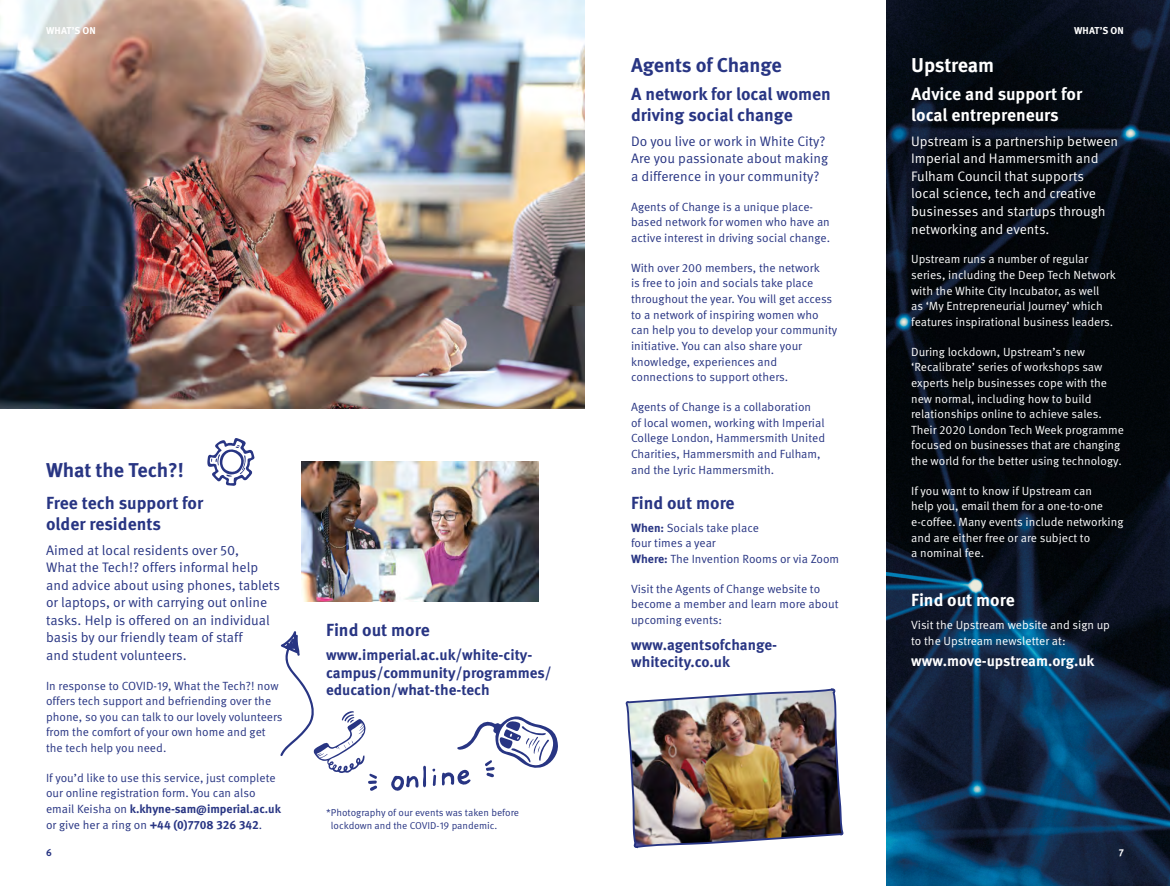
<style>
.page{position:relative;width:1170px;height:886px;background:#fff}
.page>*{position:absolute;margin:0;border:0;box-sizing:border-box;transform-origin:0 0}
.t1{font:700 20px "Meta OT";letter-spacing:-.005em;color:#283583}
.t2{font:700 20px "Meta OT";letter-spacing:-.015em;color:#fff}
.t3{font:700 17.5px/21.2px "Meta OT";color:#283583}
.t4{font:700 17.5px/21.2px "Meta OT";color:#fff}
.t5{font:700 15px/17.5px "Meta OT";color:#283583}
.t6{font:700 15px "Meta OT";letter-spacing:-.005em;color:#fff}
.t7{font:13.75px/17.5px "Meta OT Norm";color:#283583}
.t8{font:13.75px/17.5px "Meta OT Norm";color:#fff}
.t9{font:11.88px/15.6px "Meta OT Norm";color:#283583}
.t10{font:11.88px/15.6px "Meta OT Norm";color:#fff}
.t11{font:700 11.88px "Meta OT";letter-spacing:-.005em;color:#283583}
.t12{font:10px/12.5px "Meta OT Norm";color:#283583}
.t13{font:700 10px "Meta OT";letter-spacing:.01em;color:#fff}
.t14{font:700 10px "Meta OT";color:#283583}
.s1{font-family:"Meta OT Norm";font-weight:400}
.s2{font-family:"Meta OT";font-weight:700}
</style>
<div class="page">
<img style="left:886px;top:0;width:283px;height:886px">
<img style="left:0;top:0;width:585px;height:408px">
<img style="left:301px;top:462px;width:238px;height:139px">
<img style="left:626px;top:688px;width:216px;height:159px">
<svg style="left:207px;top:438px;width:47px;height:48px"></svg>
<svg style="left:391px;top:766px;width:35px;height:25px"></svg>
<svg style="left:432px;top:716px;width:126px;height:70px"></svg>
<svg style="left:280px;top:631px;width:97px;height:160px"></svg>
<p class="t13" style="left:46px;top:24px;width:51px">WHAT’S ON</p>
<h1 class="t1" style="left:46px;top:457px;width:139px">What the Tech?!</h1>
<h2 class="t3" style="left:46px;top:492px;width:159px">Free tech support for older residents</h2>
<p class="t7" style="left:46px;top:541px;width:235px">Aimed at local residents over 50,<br>What the Tech!? offers informal help and advice about using phones, tablets or laptops, or with carrying out online tasks. Help is offered on an individual basis by our friendly team of staff<br>and student volunteers.</p>
<p class="t9" style="left:46px;top:678px;width:238px">In response to COVID-19, What the Tech?! now offers tech support and befriending over the phone, so you can talk to our lovely volunteers from the comfort of your own home and get the tech help you need.</p>
<p class="t9" style="left:46px;top:770px;width:231px">If you’d like to use this service, just complete our online registration form. You can also</p>
<p class="t11" style="left:46px;top:801px;width:236px"><span class="s1">email Keisha on</span> k.khyne-sam@imperial.ac.uk</p>
<p class="t9" style="left:46px;top:817px;width:218px">or give her a ring on <span class="s2">+44 (0)7708 326 342</span>.</p>
<p class="t14" style="left:46px;top:846px;width:7px">6</p>
<h2 class="t3" style="left:326px;top:619px;width:105px">Find out more</h2>
<p class="t5" style="left:326px;top:646px;width:227px">www.imperial.ac.uk/white-city&shy;campus/community/programmes/ education/what-the-tech</p>
<p class="t12" style="left:331px;top:807px;width:190px;text-indent:-5px">*Photography of our events was taken before lockdown and the COVID-19 pandemic.</p>
<p class="t13" style="left:1073px;top:24px;width:51px">WHAT’S ON</p>
<h1 class="t1" style="left:631px;top:52px;width:152px">Agents of Change</h1>
<h2 class="t3" style="left:631px;top:84px;width:201px">A network for local women driving social change</h2>
<p class="t7" style="left:631px;top:133px;width:199px">Do you live or work in White City?<br>Are you passionate about making a difference in your community?</p>
<p class="t9" style="left:631px;top:199px;width:200px">Agents of Change is a unique place&shy;based network for women who have an active interest in driving social change.</p>
<p class="t9" style="left:631px;top:260px;width:208px">With over 200 members, the network<br>is free to join and socials take place throughout the year. You will get access to a network of inspiring women who can help you to develop your community initiative. You can also share your knowledge, experiences and connections to support others.</p>
<p class="t9" style="left:631px;top:399px;width:195px">Agents of Change is a collaboration<br>of local women, working with Imperial College London, Hammersmith United Charities, Hammersmith and Fulham, and the Lyric Hammersmith.</p>
<h2 class="t3" style="left:631px;top:492px;width:105px">Find out more</h2>
<p class="t9" style="left:631px;top:520px;width:209px"><span class="s2">When:</span> Socials take place<br>four times a year<br><span class="s2">Where:</span> The Invention Rooms or via Zoom</p>
<p class="t9" style="left:631px;top:581px;width:209px">Visit the Agents of Change website to become a member and learn more about upcoming events:</p>
<h2 class="t4" style="left:911px;top:590px;width:105px">Find out more</h2>
<h1 class="t2" style="left:911px;top:52px;width:85px">Upstream</h1>
<h2 class="t4" style="left:911px;top:84px;width:173px">Advice and support for local entrepreneurs</h2>
<p class="t8" style="left:911px;top:133px;width:208px">Upstream is a partnership between<br>Imperial and Hammersmith and<br>Fulham Council that supports<br>local science, tech and creative businesses and startups through networking and events.</p>
<p class="t10" style="left:911px;top:251px;width:206px">Upstream runs a number of regular series, including the Deep Tech Network with the White City Incubator, as well<br>as ‘My Entrepreneurial Journey’ which features inspirational business leaders.</p>
<p class="t10" style="left:911px;top:344px;width:214px">During lockdown, Upstream’s new ‘Recalibrate’ series of workshops saw experts help businesses cope with the new normal, including how to build relationships online to achieve sales.<br>Their 2020 London Tech Week programme focused on businesses that are changing the world for the better using technology.</p>
<p class="t10" style="left:911px;top:483px;width:214px">If you want to know if Upstream can<br>help you, email them for a one-to-one e-coffee. Many events include networking and are either free or are subject to<br>a nominal fee.</p>
<p class="t10" style="left:911px;top:617px;width:200px">Visit the Upstream website and sign up to the Upstream newsletter at:</p>
<p class="t6" style="left:911px;top:651px;width:185px">www.move-upstream.org.uk</p>
<p class="t5" style="left:631px;top:636px;width:147px">www.agentsofchange&shy;whitecity.co.uk</p>
<p class="t13" style="left:1118px;top:846px;width:7px">7</p>
</div>
